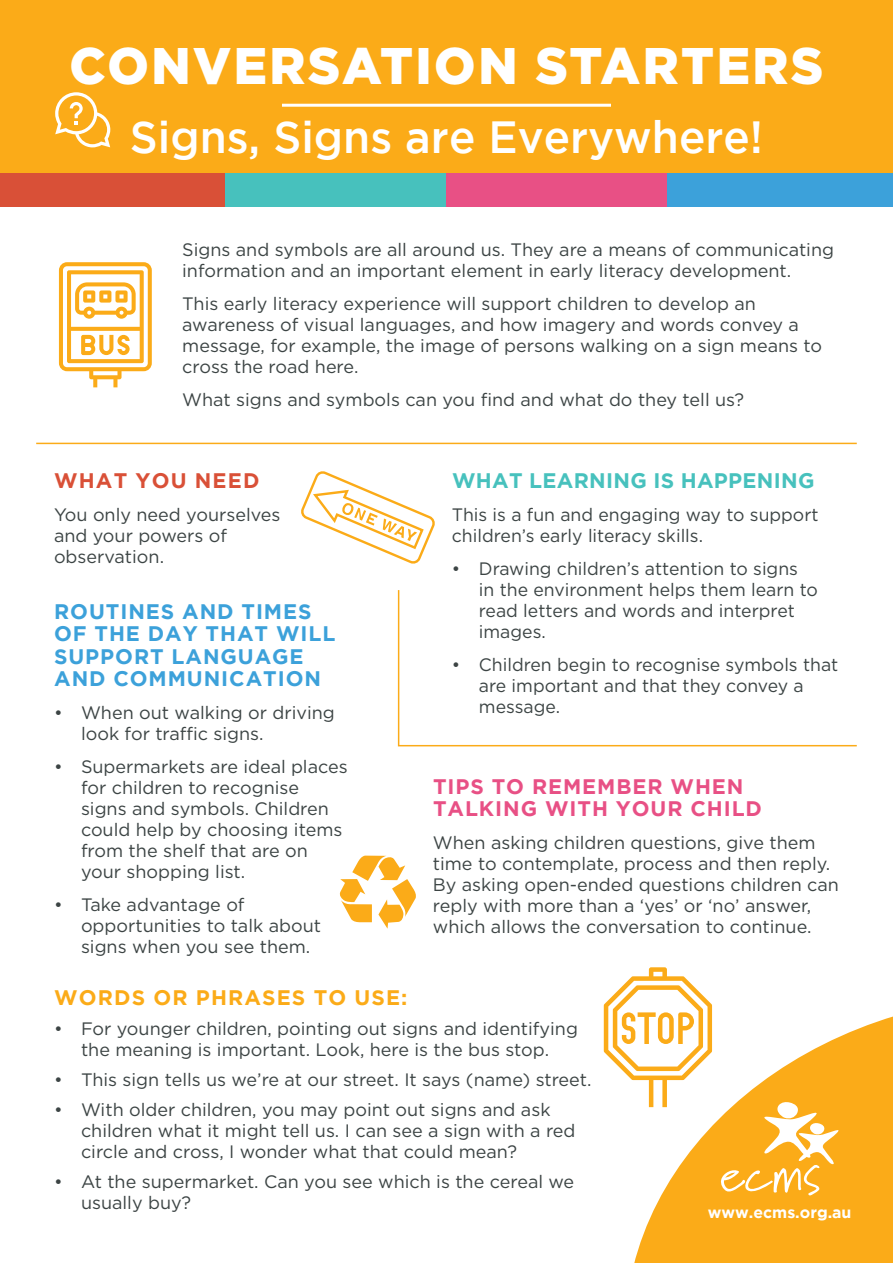
<style>
.page{position:relative;width:893px;height:1263px;background:#fff}
.page>*{position:absolute;margin:0;border:0;box-sizing:border-box;transform-origin:0 0}
.t1{font:900 51.45px "Gotham";letter-spacing:.05em;color:#fff}
.t2{font:500 45px "Gotham";color:#fff}
.t3{font:700 21px/22.5px "Gotham";letter-spacing:.045em;color:#3ca1da}
.t4{font:700 21px/22.5px "Gotham";letter-spacing:.045em;color:#e85085}
.t5{font:700 21px "Gotham";letter-spacing:.015em;color:#47c1bd}
.t6{font:700 21px "Gotham";letter-spacing:.055em;color:#fbab18}
.t7{font:700 21px "Gotham";letter-spacing:.055em;color:#d95037}
.t8{font:18px/21px "Gotham";color:#3c4444}
.t9{font:700 15.9px "Gotham";color:#fff}
</style>
<div class="page">
<svg style="left:634px;top:1006px;width:259px;height:257px;fill:#fbab18"></svg>
<svg style="left:721px;top:1102px;width:117px;height:93px"></svg>
<div style="left:0;top:0;width:893px;height:184px;background:#fbab18"></div>
<hr style="left:282px;top:104px;width:329px;height:3px;background:#fff">
<div style="left:0;top:173px;width:225px;height:34px;background:#d95037"></div>
<div style="left:225px;top:173px;width:221px;height:34px;background:#47c1bd"></div>
<div style="left:446px;top:173px;width:222px;height:34px;background:#e85085"></div>
<div style="left:668px;top:173px;width:225px;height:34px;background:#3ca1da"></div>
<hr style="left:36px;top:443px;width:821px;height:1px;background:#fbab18">
<svg style="left:55px;top:92px;width:55px;height:55px"></svg>
<svg style="left:340px;top:856px;width:76px;height:72px"></svg>
<svg style="left:59px;top:262px;width:93px;height:125px"></svg>
<svg style="left:604px;top:967px;width:108px;height:140px"></svg>
<svg style="left:301px;top:471px;width:134px;height:93px"></svg>
<svg style="left:397px;top:590px;width:460px;height:157px"></svg>
<h1 class="t1" style="left:69px;top:36px;width:756px">CONVERSATION STARTERS</h1>
<h2 class="t2" style="left:130px;top:111px;width:635px">Signs, Signs are Everywhere!</h2>
<p class="t8" style="left:182px;top:239px;width:653px">Signs and symbols are all around us. They are a means of communicating information and an important element in early literacy development.</p>
<p class="t8" style="left:182px;top:293px;width:641px">This early literacy experience will support children to develop an awareness of visual languages, and how imagery and words convey a message, for example, the image of persons walking on a sign means to cross the road here.</p>
<p class="t8" style="left:182px;top:389px;width:563px">What signs and symbols can you find and what do they tell us?</p>
<p class="t7" style="left:54px;top:468px;width:207px">WHAT YOU NEED</p>
<p class="t8" style="left:54px;top:503px;width:228px">You only need yourselves and your powers of observation.</p>
<p class="t5" style="left:452px;top:468px;width:364px">WHAT LEARNING IS HAPPENING</p>
<p class="t8" style="left:452px;top:503px;width:368px">This is a fun and engaging way to support children’s early literacy skills.</p>
<p class="t8" style="left:479px;top:557px;width:341px;text-indent:-27px">• Drawing children’s attention to signs<br>in the environment helps them learn to read letters and words and interpret images.</p>
<p class="t8" style="left:479px;top:653px;width:361px;text-indent:-27px">• Children begin to recognise symbols that are important and that they convey a message.</p>
<p class="t3" style="left:54px;top:599px;width:283px">ROUTINES AND TIMES<br>OF THE DAY THAT WILL<br>SUPPORT LANGUAGE<br>AND COMMUNICATION</p>
<p class="t8" style="left:81px;top:702px;width:255px;text-indent:-27px">• When out walking or driving look for traffic signs.</p>
<p class="t8" style="left:81px;top:756px;width:268px;text-indent:-27px">• Supermarkets are ideal places for children to recognise signs and symbols. Children could help by choosing items from the shelf that are on your shopping list.</p>
<p class="t8" style="left:81px;top:894px;width:242px;text-indent:-27px">• Take advantage of opportunities to talk about signs when you see them.</p>
<p class="t6" style="left:54px;top:985px;width:355px">WORDS OR PHRASES TO USE:</p>
<p class="t8" style="left:54px;top:1018px;width:525px;text-align:center">• For younger children, pointing out signs and identifying the meaning is important. Look, here is the bus stop.</p>
<p class="t8" style="left:54px;top:1069px;width:539px">• This sign tells us we’re at our street. It says (name) street.</p>
<p class="t8" style="left:81px;top:1099px;width:496px;text-indent:-27px">• With older children, you may point out signs and ask children what it might tell us. I can see a sign with a red circle and cross, I wonder what that could mean?</p>
<p class="t8" style="left:81px;top:1171px;width:495px;text-indent:-27px">• At the supermarket. Can you see which is the cereal we usually buy?</p>
<p class="t4" style="left:433px;top:774px;width:331px">TIPS TO REMEMBER WHEN<br>TALKING WITH YOUR CHILD</p>
<p class="t8" style="left:433px;top:832px;width:408px">When asking children questions, give them time to contemplate, process and then reply.<br>By asking open-ended questions children can reply with more than a ‘yes’ or ‘no’ answer, which allows the conversation to continue.</p>
<p class="t9" style="left:708px;top:1203px;width:145px">www.ecms.org.au</p>
</div>
